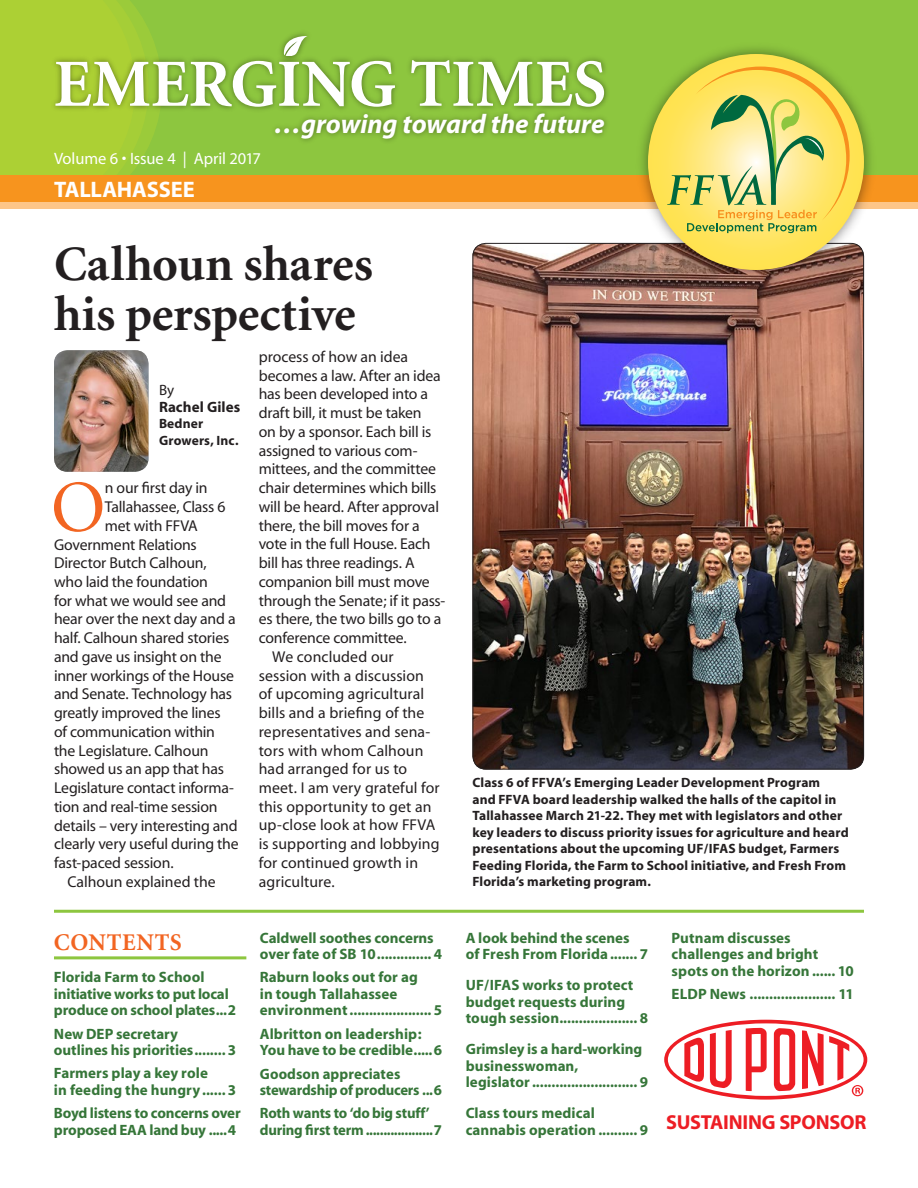
<style>
.page{position:relative;width:918px;height:1188px;background:#fff}
.page>*{position:absolute;margin:0;border:0;box-sizing:border-box;transform-origin:0 0}
.t1{font:73.5px "Minion";color:#f26522}
.t2{font:700 67.5px "Minion";color:#fff}
.t3{font:700 49.5px/49.5px "Minion";letter-spacing:-.005em;color:#231f20}
.t4{font:italic 700 27px "Myriad Pro";letter-spacing:-.005em;color:#fff}
.t5{font:700 24px "Minion";letter-spacing:.025em;color:#f26522}
.t6{font:700 22.5px "Myriad";letter-spacing:-.01em;color:#fff}
.t7{font:700 20.25px "Myriad";letter-spacing:-.015em;color:#ed1d24}
.t8{font:16.5px "Myriad";letter-spacing:-.005em;color:#fff}
.t9{font:15.75px "Myriad";letter-spacing:-.01em;color:#231f20}
.t10{font:15.75px "Myriad";letter-spacing:.01em;color:#231f20}
.t11{font:700 15px/16.5px "Myriad";letter-spacing:.005em;color:#367639}
.t12{font:700 15px/16.5px "Myriad";letter-spacing:-.015em;color:#367639}
.t13{font:700 15px "Myriad";letter-spacing:.01em;color:#231f20}
.t14{font:15px "Myriad";color:#231f20}
.t15{font:700 13.5px/16.5px "Myriad";letter-spacing:.01em;color:#231f20}
</style>
<div class="page">
<hr style="left:54px;top:956px;width:192px;height:3px;background:#8dc63f">
<img style="left:472px;top:243px;width:392px;height:527px">
<div style="left:0;top:0;width:918px;height:176px;background:#8dc63f"></div>
<svg style="left:0;top:0;width:162px;height:176px;background:#a8ce35"></svg>
<div style="left:0;top:182px;width:918px;height:27px;background:#fdc689"></div>
<div style="left:0;top:176px;width:918px;height:26px;background:#f7941e"></div>
<img style="left:632px;top:47px;width:248px;height:239px">
<svg style="left:648px;top:54px;width:216px;height:216px;background:#fde253"></svg>
<img style="left:294px;top:33px;width:13px;height:2px">
<svg style="left:284px;top:35px;width:24px;height:7px"></svg>
<svg style="left:667px;top:67px;width:183px;height:166px;background:#ded56b"></svg>
<img style="left:46px;top:42px;width:562px;height:89px">
<svg style="left:664px;top:1020px;width:203px;height:80px"></svg>
<img style="left:54px;top:350px;width:94px;height:122px">
<hr style="left:54px;top:910px;width:810px;height:3px;background:#8dc63f">
<h2 class="t2" style="left:54px;top:50px;width:554px">EMERGING TIMES</h2>
<p class="t8" style="left:54px;top:150px;width:209px">Volume 6 • Issue 4 | April 2017</p>
<h3 class="t6" style="left:54px;top:178px;width:142px">TALLAHASSEE</h3>
<h3 class="t4" style="left:274px;top:106px;width:332px">…growing toward the future</h3>
<h3 class="t3" style="left:54px;top:241px;width:321px">Calhoun shares his perspective</h3>
<p class="t14" style="left:159px;top:383px;width:17px">By</p>
<p class="t13" style="left:159px;top:399px;width:83px">Rachel Giles</p>
<p class="t15" style="left:159px;top:416px;width:81px">Bedner<br>Growers, Inc.</p>
<h1 class="t1" style="left:51px;top:471px;width:56px">O</h1>
<p class="t9" style="left:105px;top:480px;width:104px">n our first day in</p>
<p class="t9" style="left:105px;top:499px;width:122px">Tallahassee, Class 6</p>
<p class="t9" style="left:105px;top:518px;width:95px">met with FFVA</p>
<p class="t9" style="left:54px;top:536px;width:144px">Government Relations</p>
<p class="t9" style="left:54px;top:555px;width:154px">Director Butch Calhoun,</p>
<p class="t9" style="left:54px;top:574px;width:156px">who laid the foundation</p>
<p class="t9" style="left:54px;top:593px;width:174px">for what we would see and</p>
<p class="t9" style="left:54px;top:611px;width:183px">hear over the next day and a</p>
<p class="t9" style="left:54px;top:630px;width:177px">half. Calhoun shared stories</p>
<p class="t9" style="left:54px;top:649px;width:169px">and gave us insight on the</p>
<p class="t9" style="left:54px;top:668px;width:182px">inner workings of the House</p>
<p class="t9" style="left:54px;top:686px;width:180px">and Senate. Technology has</p>
<p class="t9" style="left:54px;top:705px;width:168px">greatly improved the lines</p>
<p class="t9" style="left:54px;top:724px;width:163px">of communication within</p>
<p class="t9" style="left:54px;top:743px;width:156px">the Legislature. Calhoun</p>
<p class="t9" style="left:54px;top:761px;width:172px">showed us an app that has</p>
<p class="t9" style="left:54px;top:780px;width:181px">Legislature contact informa-</p>
<p class="t9" style="left:54px;top:799px;width:165px">tion and real-time session</p>
<p class="t9" style="left:54px;top:818px;width:185px">details – very interesting and</p>
<p class="t9" style="left:54px;top:836px;width:186px">clearly very useful during the</p>
<p class="t9" style="left:54px;top:855px;width:121px">fast-paced session.</p>
<p class="t9" style="left:68px;top:874px;width:150px">Calhoun explained the</p>
<h3 class="t5" style="left:54px;top:930px;width:129px">CONTENTS</h3>
<p class="t12" style="left:54px;top:970px;width:184px">Florida Farm to School initiative works to put local produce on school plates...2</p>
<p class="t11" style="left:54px;top:1026px;width:184px">New DEP secretary<br>outlines his priorities........ 3</p>
<p class="t11" style="left:54px;top:1066px;width:184px">Farmers play a key role<br>in feeding the hungry ...... 3</p>
<p class="t12" style="left:54px;top:1105px;width:188px">Boyd listens to concerns over proposed EAA land buy .....4</p>
<p class="t9" style="left:259px;top:349px;width:151px">process of how an idea</p>
<p class="t9" style="left:259px;top:368px;width:184px">becomes a law. After an idea</p>
<p class="t9" style="left:259px;top:386px;width:171px">has been developed into a</p>
<p class="t9" style="left:259px;top:405px;width:164px">draft bill, it must be taken</p>
<p class="t9" style="left:259px;top:424px;width:174px">on by a sponsor. Each bill is</p>
<p class="t9" style="left:259px;top:443px;width:160px">assigned to various com-</p>
<p class="t9" style="left:259px;top:461px;width:179px">mittees, and the committee</p>
<p class="t9" style="left:259px;top:480px;width:179px">chair determines which bills</p>
<p class="t9" style="left:259px;top:499px;width:182px">will be heard. After approval</p>
<p class="t9" style="left:259px;top:518px;width:163px">there, the bill moves for a</p>
<p class="t9" style="left:259px;top:536px;width:173px">vote in the full House. Each</p>
<p class="t9" style="left:259px;top:555px;width:157px">bill has three readings. A</p>
<p class="t9" style="left:259px;top:574px;width:173px">companion bill must move</p>
<p class="t9" style="left:259px;top:592px;width:188px">through the Senate; if it pass-</p>
<p class="t9" style="left:259px;top:611px;width:184px">es there, the two bills go to a</p>
<p class="t9" style="left:259px;top:630px;width:150px">conference committee.</p>
<p class="t10" style="left:272px;top:649px;width:123px">We concluded our</p>
<p class="t9" style="left:259px;top:667px;width:167px">session with a discussion</p>
<p class="t9" style="left:259px;top:686px;width:167px">of upcoming agricultural</p>
<p class="t10" style="left:259px;top:705px;width:167px">bills and a briefing of the</p>
<p class="t9" style="left:259px;top:724px;width:173px">representatives and sena-</p>
<p class="t10" style="left:259px;top:742px;width:166px">tors with whom Calhoun</p>
<p class="t10" style="left:259px;top:761px;width:150px">had arranged for us to</p>
<p class="t10" style="left:259px;top:780px;width:183px">meet. I am very grateful for</p>
<p class="t10" style="left:259px;top:799px;width:174px">this opportunity to get an</p>
<p class="t10" style="left:259px;top:817px;width:178px">up-close look at how FFVA</p>
<p class="t10" style="left:259px;top:836px;width:182px">is supporting and lobbying</p>
<p class="t9" style="left:259px;top:855px;width:161px">for continued growth in</p>
<p class="t9" style="left:259px;top:874px;width:77px">agriculture.</p>
<p class="t11" style="left:260px;top:930px;width:184px">Caldwell soothes concerns over fate of SB 10.............. 4</p>
<p class="t11" style="left:260px;top:970px;width:184px">Raburn looks out for ag<br>in tough Tallahassee environment..................... 5</p>
<p class="t11" style="left:260px;top:1026px;width:184px">Albritton on leadership:<br>You have to be credible.....6</p>
<p class="t12" style="left:260px;top:1066px;width:184px">Goodson appreciates stewardship of producers ...6</p>
<p class="t12" style="left:260px;top:1105px;width:184px">Roth wants to ‘do big stuff’ during first term...................7</p>
<p class="t15" style="left:472px;top:775px;width:378px">Class 6 of FFVA’s Emerging Leader Development Program<br>and FFVA board leadership walked the halls of the capitol in Tallahassee March 21-22. They met with legislators and other key leaders to discuss priority issues for agriculture and heard presentations about the upcoming UF/IFAS budget, Farmers Feeding Florida, the Farm to School initiative, and Fresh From Florida’s marketing program.</p>
<p class="t11" style="left:466px;top:930px;width:184px">A look behind the scenes<br>of Fresh From Florida....... 7</p>
<p class="t11" style="left:466px;top:978px;width:184px">UF/IFAS works to protect budget requests during tough session.................... 8</p>
<p class="t11" style="left:466px;top:1042px;width:184px">Grimsley is a hard-working businesswoman, legislator........................... 9</p>
<p class="t11" style="left:466px;top:1106px;width:184px">Class tours medical cannabis operation .......... 9</p>
<p class="t11" style="left:672px;top:930px;width:184px">Putnam discusses challenges and bright spots on the horizon ...... 10</p>
<p class="t11" style="left:672px;top:986px;width:184px">ELDP News ...................... 11</p>
<p class="t7" style="left:666px;top:1112px;width:202px">SUSTAINING SPONSOR</p>
</div>
